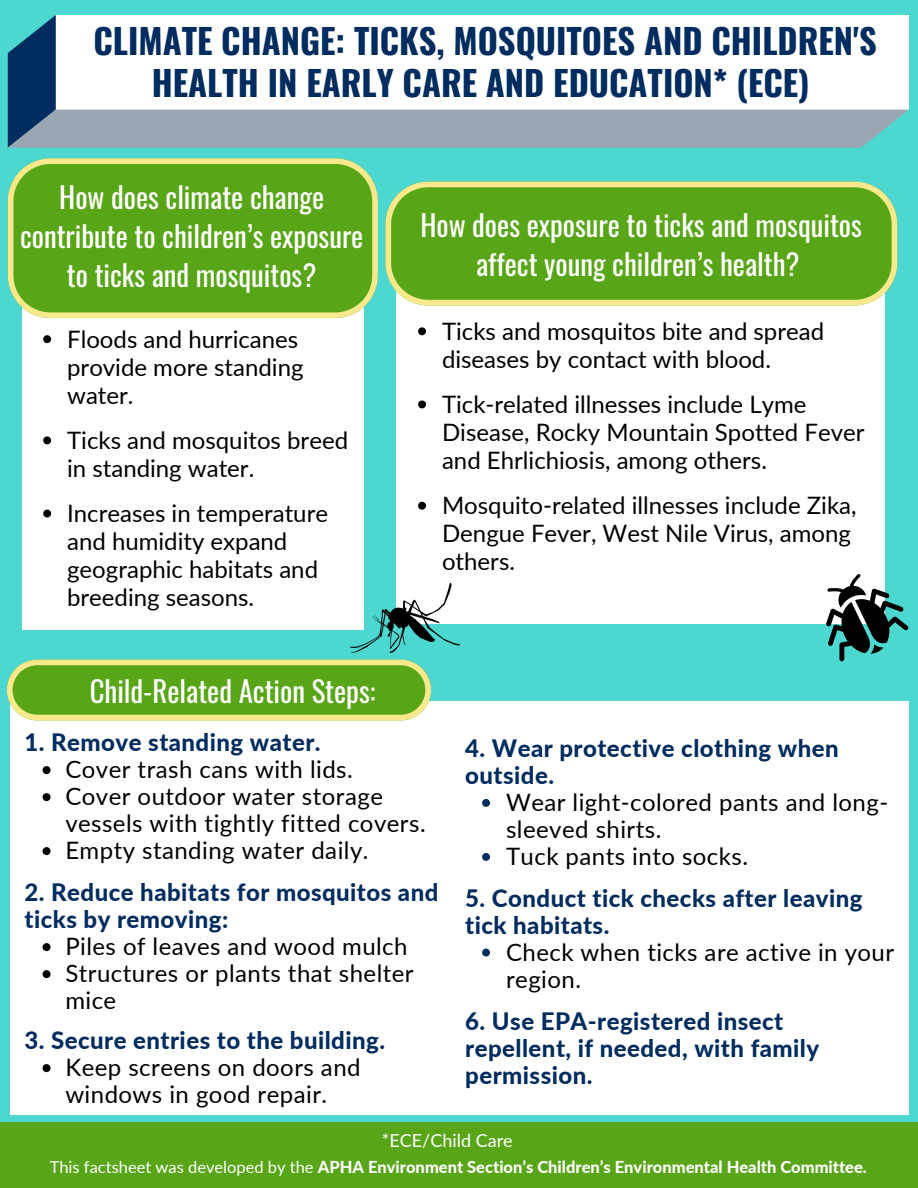
<style>
.page{position:relative;width:918px;height:1188px;background:#4cd7d0}
.page>*{position:absolute;margin:0;border:0;box-sizing:border-box;transform-origin:0 0}
.t1{font:700 34.5px/41.7px "Oswald";color:#002c5f;text-align:center}
.t2{font:28.8px/39.3px "Oswald";color:#fff;text-align:center}
.t3{font:24px/28.2px "Lato";color:#000}
.t4{font:24px/27px "Lato";letter-spacing:.02em;color:#000}
.t5{font:800 24px/27px "Lato";letter-spacing:.02em;color:#002c5f}
.t6{font:18px "Lato";color:#fff}
.t7{font:800 16.5px "Lato";color:#fff}
.s1{font-weight:400}
</style>
<div class="page">
<div style="left:22px;top:291px;width:342px;height:339px;background:#fff"></div>
<svg style="left:43px;top:335px;width:8px;height:8px"></svg>
<svg style="left:43px;top:436px;width:8px;height:8px"></svg>
<svg style="left:43px;top:510px;width:8px;height:7px"></svg>
<svg style="left:8px;top:158px;width:370px;height:160px"></svg>
<svg style="left:8px;top:15px;width:901px;height:133px"></svg>
<div style="left:397px;top:283px;width:488px;height:341px;background:#fff"></div>
<svg style="left:418px;top:327px;width:8px;height:8px"></svg>
<svg style="left:418px;top:401px;width:8px;height:7px"></svg>
<svg style="left:418px;top:502px;width:8px;height:8px"></svg>
<svg style="left:385px;top:182px;width:512px;height:123px"></svg>
<svg style="left:826px;top:574px;width:82px;height:87px"></svg>
<img style="left:350px;top:583px;width:109px;height:70px">
<div style="left:0;top:1122px;width:918px;height:66px;background:#58a618"></div>
<div style="left:10px;top:701px;width:899px;height:414px;background:#fff"></div>
<svg style="left:7px;top:660px;width:424px;height:60px"></svg>
<svg style="left:43px;top:766px;width:8px;height:8px"></svg>
<svg style="left:43px;top:793px;width:8px;height:8px"></svg>
<svg style="left:43px;top:847px;width:8px;height:8px"></svg>
<svg style="left:43px;top:943px;width:8px;height:8px"></svg>
<svg style="left:43px;top:970px;width:8px;height:8px"></svg>
<svg style="left:43px;top:1064px;width:8px;height:8px"></svg>
<svg style="left:482px;top:799px;width:8px;height:8px"></svg>
<svg style="left:482px;top:853px;width:8px;height:8px"></svg>
<svg style="left:482px;top:949px;width:8px;height:7px"></svg>
<h1 class="t1" style="left:93px;top:19px;width:785px">CLIMATE CHANGE: TICKS, MOSQUITOES AND CHILDREN'S<br>HEALTH IN EARLY CARE AND EDUCATION* (ECE)</h1>
<p class="t2" style="left:20px;top:176px;width:345px">How does climate change contribute to children’s exposure to ticks and mosquitos?</p>
<p class="t3" style="left:67px;top:324px;width:238px">Floods and hurricanes provide more standing water.</p>
<p class="t3" style="left:67px;top:425px;width:282px">Ticks and mosquitos breed in standing water.</p>
<p class="t3" style="left:67px;top:499px;width:262px">Increases in temperature and humidity expand geographic habitats and breeding seasons.</p>
<p class="t2" style="left:90px;top:670px;width:287px">Child-Related Action Steps:</p>
<p class="t2" style="left:420px;top:204px;width:443px">How does exposure to ticks and mosquitos affect young children’s health?</p>
<p class="t3" style="left:442px;top:316px;width:384px">Ticks and mosquitos bite and spread diseases by contact with blood.</p>
<p class="t3" style="left:442px;top:390px;width:424px">Tick-related illnesses include Lyme<br>Disease, Rocky Mountain Spotted Fever and Ehrlichiosis, among others.</p>
<p class="t3" style="left:442px;top:491px;width:416px">Mosquito-related illnesses include Zika,<br>Dengue Fever, West Nile Virus, among others.</p>
<p class="t5" style="left:25px;top:728px;width:297px">1. Remove standing water.</p>
<p class="t4" style="left:65px;top:755px;width:362px">Cover trash cans with lids.<br>Cover outdoor water storage vessels with tightly fitted covers.<br>Empty standing water daily.</p>
<p class="t5" style="left:25px;top:878px;width:415px">2. Reduce habitats for mosquitos and ticks by removing:</p>
<p class="t4" style="left:65px;top:932px;width:350px">Piles of leaves and wood mulch<br>Structures or plants that shelter mice</p>
<p class="t5" style="left:25px;top:1026px;width:362px">3. Secure entries to the building.</p>
<p class="t4" style="left:65px;top:1053px;width:297px">Keep screens on doors and windows in good repair.</p>
<p class="t5" style="left:465px;top:735px;width:375px">4. Wear protective clothing when outside.</p>
<p class="t4" style="left:506px;top:789px;width:384px">Wear light-colored pants and long&shy;sleeved shirts.<br>Tuck pants into socks.</p>
<p class="t5" style="left:465px;top:884px;width:399px">5. Conduct tick checks after leaving tick habitats.</p>
<p class="t4" style="left:506px;top:938px;width:390px">Check when ticks are active in your region.</p>
<p class="t5" style="left:465px;top:1007px;width:356px">6. Use EPA-registered insect repellent, if needed, with family permission.</p>
<p class="t6" style="left:382px;top:1129px;width:132px">*ECE/Child Care</p>
<p class="t7" style="left:50px;top:1157px;width:819px"><span class="s1">This factsheet was developed by the</span> APHA Environment Section’s Children’s Environmental Health Committee.</p>
</div>
